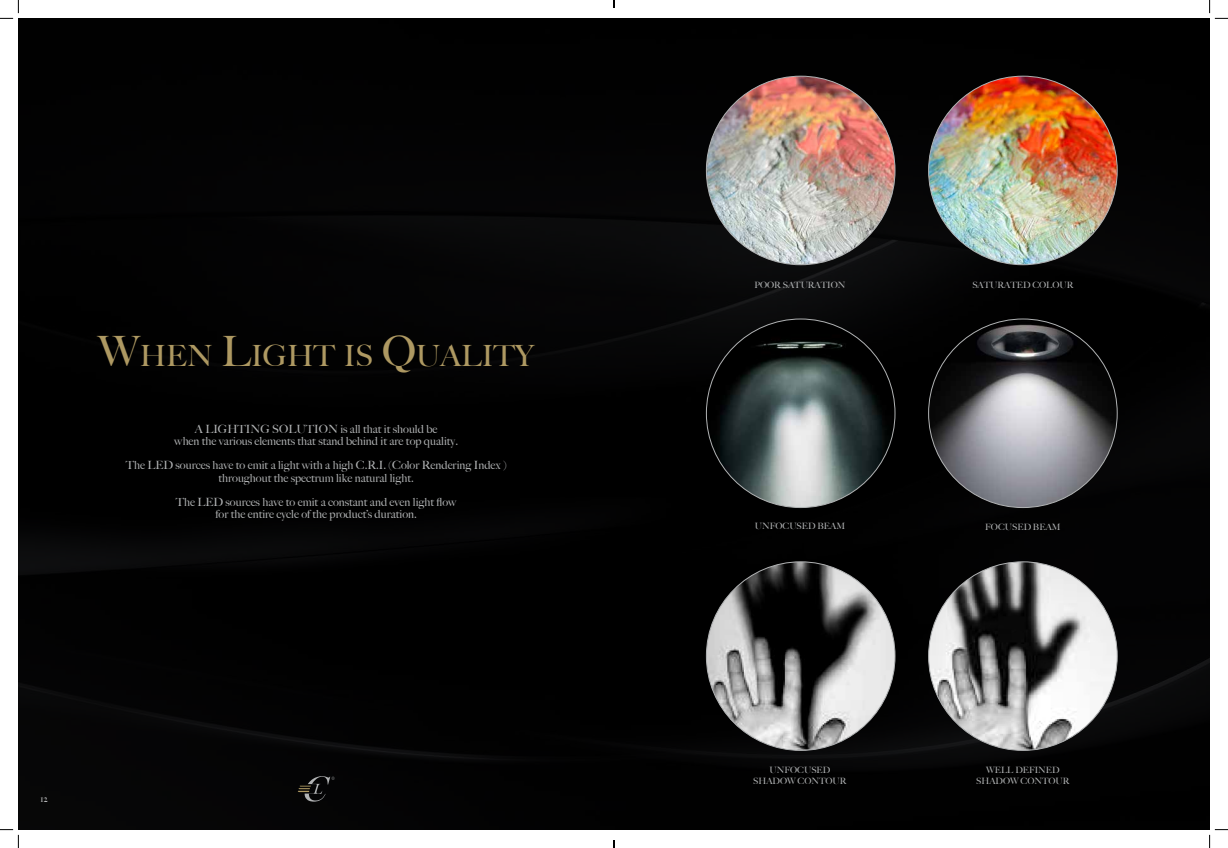
<style>
.page{position:relative;width:1228px;height:848px;background:#fff}
.page>*{position:absolute;margin:0;border:0;box-sizing:border-box;transform-origin:0 0}
.t1{font:500 29.31px "Big Caslon";color:#ae9962}
.t2{font:500 11.38px/12.2px "Big Caslon";color:#b1b3b4;text-align:center}
.t3{font:500 9.62px "Big Caslon";color:#c6c7c8}
.t4{font:500 8.75px/10.5px "Big Caslon";color:#b1b3b4;text-align:center}
.s1{font-size:41.82px}
</style>
<div class="page">
<div style="left:18px;top:18px;width:1191px;height:811px;background:#020202"></div>
<img style="left:928px;top:76px;width:189px;height:189px">
<svg style="left:928px;top:319px;width:189px;height:188px;background:#545457"></svg>
<svg style="left:928px;top:562px;width:189px;height:188px"></svg>
<svg style="left:706px;top:319px;width:189px;height:188px;background:#3a4141"></svg>
<svg style="left:706px;top:562px;width:189px;height:188px;background:#686868"></svg>
<img style="left:706px;top:76px;width:189px;height:189px">
<svg style="left:298px;top:776px;width:36px;height:25px"></svg>
<svg style="left:0;top:0;width:19px;height:19px"></svg>
<svg style="left:0;top:829px;width:19px;height:19px"></svg>
<svg style="left:1208px;top:0;width:19px;height:19px"></svg>
<svg style="left:1208px;top:829px;width:19px;height:19px"></svg>
<svg style="left:613px;top:0;width:2px;height:8px"></svg>
<svg style="left:613px;top:840px;width:2px;height:8px"></svg>
<h1 class="t1" style="left:98px;top:332px;width:437px"><span class="s1">W</span>HEN <span class="s1">L</span>IGHT IS <span class="s1">Q</span>UALITY</h1>
<p class="t2" style="left:174px;top:422px;width:285px">A LIGHTING SOLUTION is all that it should be<br>when the various elements that stand behind it are top quality.</p>
<p class="t2" style="left:126px;top:459px;width:382px">The LED sources have to emit a light with a high C.R.I. (Color Rendering Index ) throughout the spectrum like natural light.</p>
<p class="t2" style="left:176px;top:495px;width:282px">The LED sources have to emit a constant and even light flow for the entire cycle of the product’s duration.</p>
<p class="t3" style="left:41px;top:790px;width:9px">12</p>
<p class="t4" style="left:754px;top:279px;width:93px">POOR SATURATION</p>
<p class="t4" style="left:972px;top:279px;width:103px">SATURATED COLOUR</p>
<p class="t4" style="left:754px;top:520px;width:92px">UNFOCUSED BEAM</p>
<p class="t4" style="left:985px;top:521px;width:77px">FOCUSED BEAM</p>
<p class="t4" style="left:753px;top:764px;width:95px">UNFOCUSED<br>SHADOW CONTOUR</p>
<p class="t4" style="left:976px;top:764px;width:95px">WELL DEFINED<br>SHADOW CONTOUR</p>
</div>
